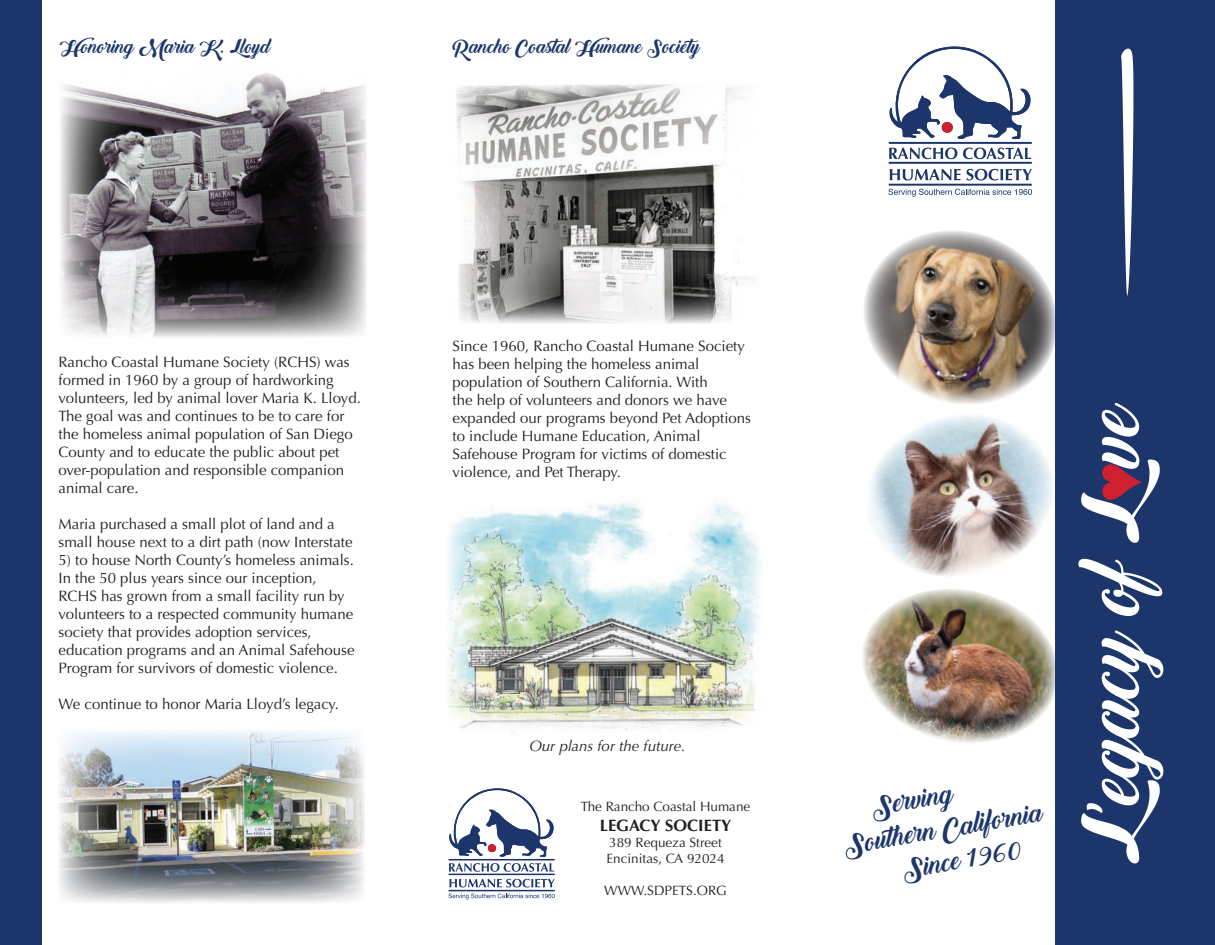
<style>
.page{position:relative;width:1215px;height:945px;background:#fff}
.page>*{position:absolute;margin:0;border:0;box-sizing:border-box;transform-origin:0 0}
.t1{font:75px "Backto Black Demo";color:#fff}
.t2{font:25.2px "Backto Black Demo";color:#1c366c}
.t3{font:18px "Backto Black Demo";color:#1c366c}
.t4{font:700 16.5px "Optima";color:#231f20}
.t5{font:15px/18px "Optima";color:#231f20}
.t6{font:italic 15px "Optima";color:#231f20}
.t7{font:13.5px/16.2px "Optima";color:#231f20}
.s1{color:#1c366c}
</style>
<div class="page">
<img style="left:862px;top:589px;width:194px;height:164px">
<img style="left:870px;top:417px;width:186px;height:171px">
<img style="left:864px;top:230px;width:192px;height:187px">
<div style="left:1056px;top:0;width:159px;height:945px;background:#1c366c"></div>
<svg style="left:889px;top:47px;width:142px;height:93px"></svg>
<svg style="left:888px;top:189px;width:144px;height:8px"></svg>
<svg style="left:889px;top:148px;width:68px;height:11px"></svg>
<svg style="left:963px;top:148px;width:68px;height:11px"></svg>
<svg style="left:890px;top:169px;width:142px;height:11px"></svg>
<hr style="left:889px;top:162px;width:143px;height:2px;background:#1c366c">
<hr style="left:889px;top:184px;width:143px;height:2px;background:#1c366c">
<hr style="left:889px;top:142px;width:143px;height:2px;background:#1c366c">
<svg style="left:1102px;top:464px;width:40px;height:36px"></svg>
<svg style="left:449px;top:788px;width:105px;height:69px"></svg>
<svg style="left:448px;top:894px;width:107px;height:5px"></svg>
<svg style="left:449px;top:863px;width:105px;height:9px"></svg>
<svg style="left:449px;top:879px;width:106px;height:8px"></svg>
<hr style="left:449px;top:874px;width:106px;height:1px;background:#1c366c">
<hr style="left:449px;top:890px;width:106px;height:1px;background:#1c366c">
<hr style="left:449px;top:859px;width:106px;height:1px;background:#1c366c">
<img style="left:58px;top:731px;width:307px;height:172px">
<svg style="left:1121px;top:48px;width:12px;height:248px"></svg>
<img style="left:456px;top:84px;width:298px;height:239px">
<div style="left:0;top:0;width:42px;height:945px;background:#1c366c"></div>
<img style="left:60px;top:73px;width:307px;height:264px">
<img style="left:448px;top:502px;width:313px;height:228px">
<p class="t3" style="left:60px;top:36px;width:212px">Honoring Maria K. Lloyd</p>
<p class="t3" style="left:453px;top:36px;width:250px">Rancho Coastal Humane Society</p>
<p class="t5" style="left:58px;top:353px;width:304px">Rancho Coastal Humane Society (RCHS) was formed in 1960 by a group of hardworking volunteers, led by animal lover Maria K. Lloyd.<br>The goal was and continues to be to care for the homeless animal population of San Diego County and to educate the public about pet over-population and responsible companion animal care.</p>
<p class="t5" style="left:58px;top:515px;width:296px">Maria purchased a small plot of land and a small house next to a dirt path (now Interstate</p>
<p class="t5" style="left:58px;top:551px;width:298px">5) to house North County’s homeless animals.<br>In the 50 plus years since our inception, RCHS has grown from a small facility run by volunteers to a respected community humane society that provides adoption services, education programs and an Animal Safehouse Program for survivors of domestic violence.</p>
<p class="t5" style="left:58px;top:695px;width:282px">We continue to honor Maria Lloyd’s legacy.</p>
<p class="t5" style="left:453px;top:337px;width:300px">Since 1960, Rancho Coastal Humane Society has been helping the homeless animal population of Southern California. With<br>the help of volunteers and donors we have expanded our programs beyond Pet Adoptions to include Humane Education, Animal Safehouse Program for victims of domestic violence, and Pet Therapy.</p>
<p class="t6" style="left:529px;top:737px;width:158px">Our plans for the future.</p>
<p class="t7" style="left:581px;top:798px;width:171px">The Rancho Coastal Humane</p>
<p class="t4" style="left:600px;top:815px;width:133px">LEGACY SOCIETY</p>
<p class="t7" style="left:607px;top:834px;width:119px">389 Requeza Street<br>Encinitas, CA 92024</p>
<p class="t7" style="left:604px;top:883px;width:124px">WWW.SDPETS.ORG</p>
<h2 class="t2" style="left:870px;top:792px;width:84px;rotate:-9deg">Serving</h2>
<h2 class="t2" style="left:842px;top:830px;width:203px;rotate:-9deg">Southern California</h2>
<h2 class="t2" style="left:901px;top:855px;width:122px;rotate:-9deg">Since 1960</h2>
<h1 class="t1" style="left:1070px;top:863px;width:465px;rotate:-90deg">Ľegacy ofL<span class="s1">o</span>ve</h1>
</div>
